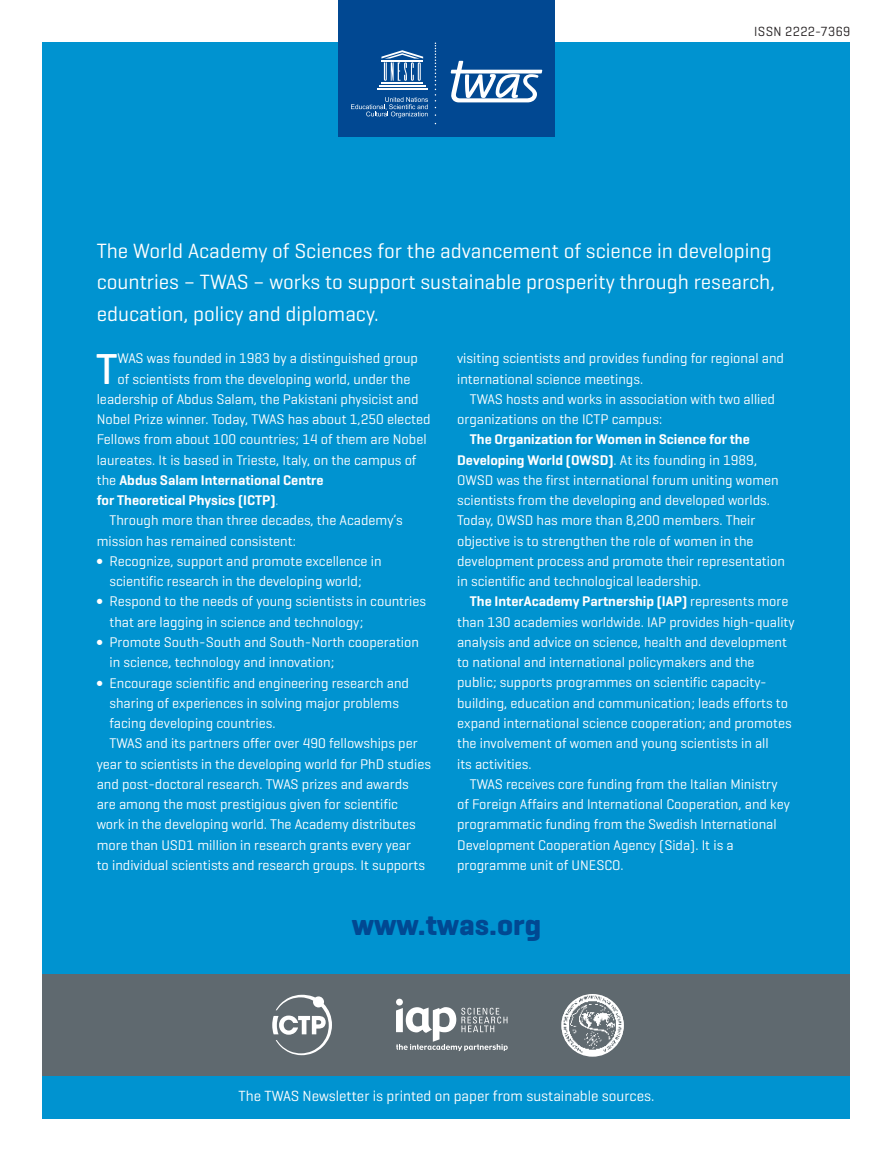
<style>
.page{position:relative;width:893px;height:1170px;background:#fff}
.page>*{position:absolute;margin:0;border:0;box-sizing:border-box;transform-origin:0 0}
.t1{font:500 44.1px "Geogrotesque";color:#fff}
.t2{font:700 30px "Geogrotesque";color:#014892}
.t3{font:21px/31.5px "Geogrotesque";color:#fff}
.t4{font:15px "Geogrotesque";color:#fff}
.t5{font:14.25px/20.2px "Geogrotesque";color:#fff}
.t6{font:600 14.25px "Geogrotesque";color:#fff}
.t7{font:13.5px "Geogrotesque";letter-spacing:.035em;color:#231f20}
.s1{font-weight:600}
.s2{font-weight:400}
.s3{font-weight:300}
.s4{font-weight:700}
</style>
<div class="page">
<div style="left:43px;top:43px;width:807px;height:973px;background:#0093d0"></div>
<div style="left:43px;top:974px;width:807px;height:102px;background:#5f696f"></div>
<div style="left:43px;top:1076px;width:807px;height:42px;background:#0093d0"></div>
<img style="left:561px;top:993px;width:63px;height:63px;border-radius:31px">
<svg style="left:272px;top:994px;width:60px;height:61px"></svg>
<div style="left:396px;top:998px;width:7px;height:7px;background:#fff;border-radius:50%"></div>
<svg style="left:396px;top:1007px;width:112px;height:43px"></svg>
<div style="left:338px;top:0;width:217px;height:136px;background:#014892"></div>
<svg style="left:451px;top:61px;width:91px;height:41px"></svg>
<hr style="left:381px;top:82px;width:42px;height:1px;background:#fff">
<hr style="left:379px;top:85px;width:46px;height:1px;background:#fff">
<hr style="left:377px;top:88px;width:51px;height:1px;background:#fff">
<svg style="left:381px;top:50px;width:42px;height:31px"></svg>
<svg style="left:435px;top:43px;width:1px;height:58px"></svg>
<svg style="left:351px;top:97px;width:77px;height:21px"></svg>
<p class="t7" style="left:754px;top:23px;width:98px">ISSN 2222-7369</p>
<h3 class="t3" style="left:97px;top:234px;width:680px">The World Academy of Sciences for the advancement of science in developing countries – TWAS – works to support sustainable prosperity through research, education, policy and diplomacy.</h3>
<h1 class="t1" style="left:96px;top:341px;width:23px">T</h1>
<p class="t5" style="left:118px;top:348px;width:302px">WAS was founded in 1983 by a distinguished group</p>
<p class="t5" style="left:457px;top:348px;width:328px">visiting scientists and provides funding for regional and international science meetings.</p>
<p class="t5" style="left:457px;top:388px;width:319px;text-indent:13px">TWAS hosts and works in association with two allied organizations on the ICTP campus:</p>
<p class="t5" style="left:457px;top:429px;width:329px;text-indent:13px"><span class="s1">The Organization for Women in Science for the Developing World (OWSD)</span>. At its founding in 1989, OWSD was the first international forum uniting women scientists from the developing and developed worlds.<br>Today, OWSD has more than 8,200 members. Their objective is to strengthen the role of women in the development process and promote their representation in scientific and technological leadership.</p>
<p class="t5" style="left:457px;top:591px;width:339px;text-indent:13px"><span class="s1">The InterAcademy Partnership (IAP)</span> represents more than 130 academies worldwide. IAP provides high-quality analysis and advice on science, health and development to national and international policymakers and the public; supports programmes on scientific capacity&shy;building, education and communication; leads efforts to expand international science cooperation; and promotes the involvement of women and young scientists in all<br>its activities.</p>
<p class="t5" style="left:457px;top:773px;width:334px;text-indent:13px">TWAS receives core funding from the Italian Ministry of Foreign Affairs and International Cooperation, and key programmatic funding from the Swedish International Development Cooperation Agency (Sida). It is a programme unit of UNESCO.</p>
<p class="t5" style="left:118px;top:368px;width:294px">of scientists from the developing world, under the</p>
<p class="t5" style="left:97px;top:388px;width:323px">leadership of Abdus Salam, the Pakistani physicist and</p>
<p class="t5" style="left:97px;top:408px;width:335px">Nobel Prize winner. Today, TWAS has about 1,250 elected</p>
<p class="t5" style="left:97px;top:429px;width:331px">Fellows from about 100 countries; 14 of them are Nobel</p>
<p class="t5" style="left:97px;top:449px;width:321px">laureates. It is based in Trieste, Italy, on the campus of</p>
<p class="t6" style="left:97px;top:471px;width:228px"><span class="s2">the</span> Abdus Salam International Centre</p>
<p class="t6" style="left:97px;top:491px;width:183px">for Theoretical Physics (ICTP)<span class="s3">.</span></p>
<p class="t5" style="left:109px;top:510px;width:295px">Through more than three decades, the Academy’s</p>
<p class="t5" style="left:97px;top:530px;width:201px">mission has remained consistent:</p>
<p class="t5" style="left:97px;top:550px;width:286px"><span class="s4">∫</span> Recognize, support and promote excellence in</p>
<p class="t5" style="left:109px;top:570px;width:254px">scientific research in the developing world;</p>
<p class="t5" style="left:97px;top:591px;width:331px"><span class="s4">∫</span> Respond to the needs of young scientists in countries</p>
<p class="t5" style="left:109px;top:611px;width:255px">that are lagging in science and technology;</p>
<p class="t5" style="left:97px;top:631px;width:324px"><span class="s4">∫</span> Promote South-South and South-North cooperation</p>
<p class="t5" style="left:109px;top:651px;width:226px">in science, technology and innovation;</p>
<p class="t5" style="left:97px;top:672px;width:314px"><span class="s4">∫</span> Encourage scientific and engineering research and</p>
<p class="t5" style="left:109px;top:692px;width:291px">sharing of experiences in solving major problems</p>
<p class="t5" style="left:109px;top:712px;width:168px">facing developing countries.</p>
<p class="t5" style="left:109px;top:732px;width:310px">TWAS and its partners offer over 490 fellowships per</p>
<p class="t5" style="left:97px;top:753px;width:336px">year to scientists in the developing world for PhD studies</p>
<p class="t5" style="left:97px;top:773px;width:314px">and post-doctoral research. TWAS prizes and awards</p>
<p class="t5" style="left:97px;top:793px;width:303px">are among the most prestigious given for scientific</p>
<p class="t5" style="left:97px;top:813px;width:321px">work in the developing world. The Academy distributes</p>
<p class="t5" style="left:97px;top:834px;width:316px">more than USD1 million in research grants every year</p>
<p class="t5" style="left:97px;top:854px;width:330px">to individual scientists and research groups. It supports</p>
<h2 class="t2" style="left:352px;top:906px;width:191px">www.twas.org</h2>
<p class="t4" style="left:238px;top:1086px;width:417px">The TWAS Newsletter is printed on paper from sustainable sources.</p>
</div>
